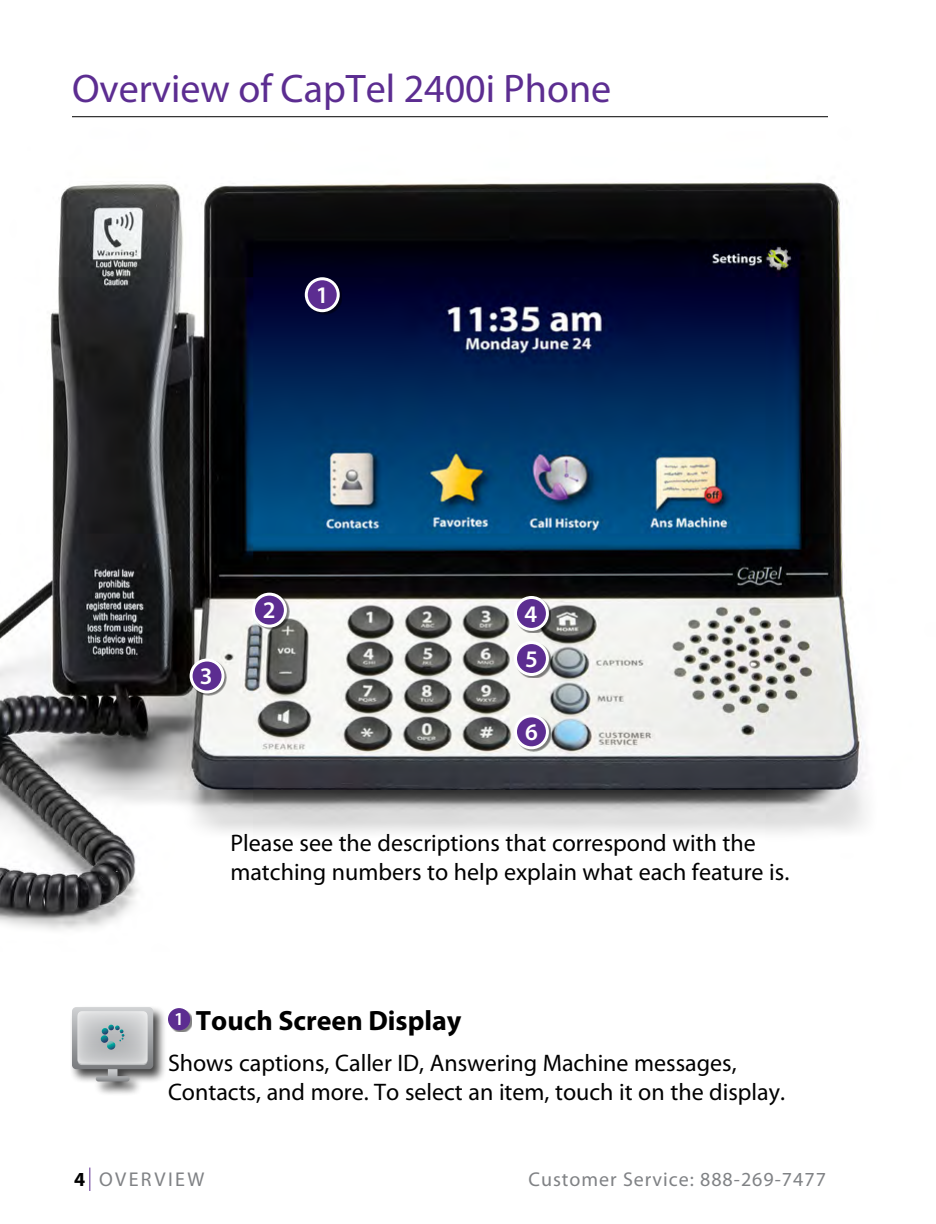
<style>
.page{position:relative;width:936px;height:1224px;background:#fff}
.page>*{position:absolute;margin:0;border:0;box-sizing:border-box;transform-origin:0 0}
.t1{font:40px "Myriad Pro";color:#5c2d91}
.t2{font:700 28px "Myriad Pro";color:#000}
.t3{font:24px/29px "Myriad Pro";color:#000}
.t4{font:600 23.8px "Myriad Pro";color:#fff}
.t5{font:20px "Myriad Pro";letter-spacing:.05em;color:#808285}
.t6{font:20px "Myriad Pro";letter-spacing:.12em;color:#808285}
.s1{font-weight:700;color:#000}
</style>
<div class="page">
<img style="left:0;top:117px;width:866px;height:813px">
<svg style="left:89px;top:1168px;width:1px;height:23px"></svg>
<hr style="left:72px;top:116px;width:756px;height:1px;background:#000">
<div style="left:306px;top:279px;width:36px;height:36px;background:#000;opacity:.5"></div>
<div style="left:306px;top:279px;width:32px;height:32px;background:#5c2d91;border-radius:50%"></div>
<div style="left:305px;top:277px;width:35px;height:35px;border:3px solid #fff;border-radius:50%"></div>
<div style="left:515px;top:716px;width:36px;height:36px;background:#000;opacity:.5"></div>
<div style="left:515px;top:716px;width:32px;height:32px;background:#5c2d91;border-radius:50%"></div>
<div style="left:514px;top:714px;width:35px;height:35px;border:3px solid #fff;border-radius:50%"></div>
<div style="left:515px;top:642px;width:36px;height:36px;background:#000;opacity:.5"></div>
<div style="left:515px;top:643px;width:32px;height:32px;background:#5c2d91;border-radius:50%"></div>
<div style="left:514px;top:641px;width:35px;height:35px;border:3px solid #fff;border-radius:50%"></div>
<div style="left:515px;top:597px;width:36px;height:36px;background:#000;opacity:.5"></div>
<div style="left:515px;top:597px;width:32px;height:32px;background:#5c2d91;border-radius:50%"></div>
<div style="left:514px;top:596px;width:35px;height:35px;border:3px solid #fff;border-radius:50%"></div>
<div style="left:191px;top:660px;width:36px;height:36px;background:#000;opacity:.5"></div>
<div style="left:191px;top:660px;width:32px;height:32px;background:#5c2d91;border-radius:50%"></div>
<div style="left:190px;top:659px;width:35px;height:34px;border:3px solid #fff;border-radius:50%"></div>
<div style="left:253px;top:594px;width:36px;height:36px;background:#000;opacity:.5"></div>
<div style="left:253px;top:594px;width:32px;height:32px;background:#5c2d91;border-radius:50%"></div>
<div style="left:252px;top:593px;width:35px;height:35px;border:3px solid #fff;border-radius:50%"></div>
<div style="left:169px;top:1009px;width:23px;height:23px;background:#000;opacity:.5"></div>
<div style="left:168px;top:1008px;width:22px;height:22px;background:#5c2d91;border-radius:50%"></div>
<div style="left:70px;top:1005px;width:97px;height:91px;background:#000;opacity:.75"></div>
<svg style="left:72px;top:1007px;width:81px;height:75px"></svg>
<h1 class="t1" style="left:72px;top:64px;width:541px">Overview of CapTel 2400i Phone</h1>
<p class="t4" style="left:316px;top:280px;width:14px">1</p>
<p class="t4" style="left:200px;top:661px;width:14px">3</p>
<p class="t4" style="left:263px;top:595px;width:14px">2</p>
<p class="t4" style="left:524px;top:598px;width:14px">4</p>
<p class="t4" style="left:525px;top:644px;width:14px">5</p>
<p class="t4" style="left:525px;top:717px;width:14px">6</p>
<p class="t3" style="left:230px;top:828px;width:560px">Please see the descriptions that correspond with the matching numbers to help explain what each feature is.</p>
<p class="t2" style="left:174px;top:1003px;width:289px"><sup>1</sup> Touch Screen Display</p>
<p class="t3" style="left:168px;top:1048px;width:619px">Shows captions, Caller ID, Answering Machine messages,<br>Contacts, and more. To select an item, touch it on the display.</p>
<p class="t6" style="left:74px;top:1167px;width:132px"><span class="s1">4</span> OVERVIEW</p>
<p class="t5" style="left:528px;top:1167px;width:299px">Customer Service: 888-269-7477</p>
</div>
